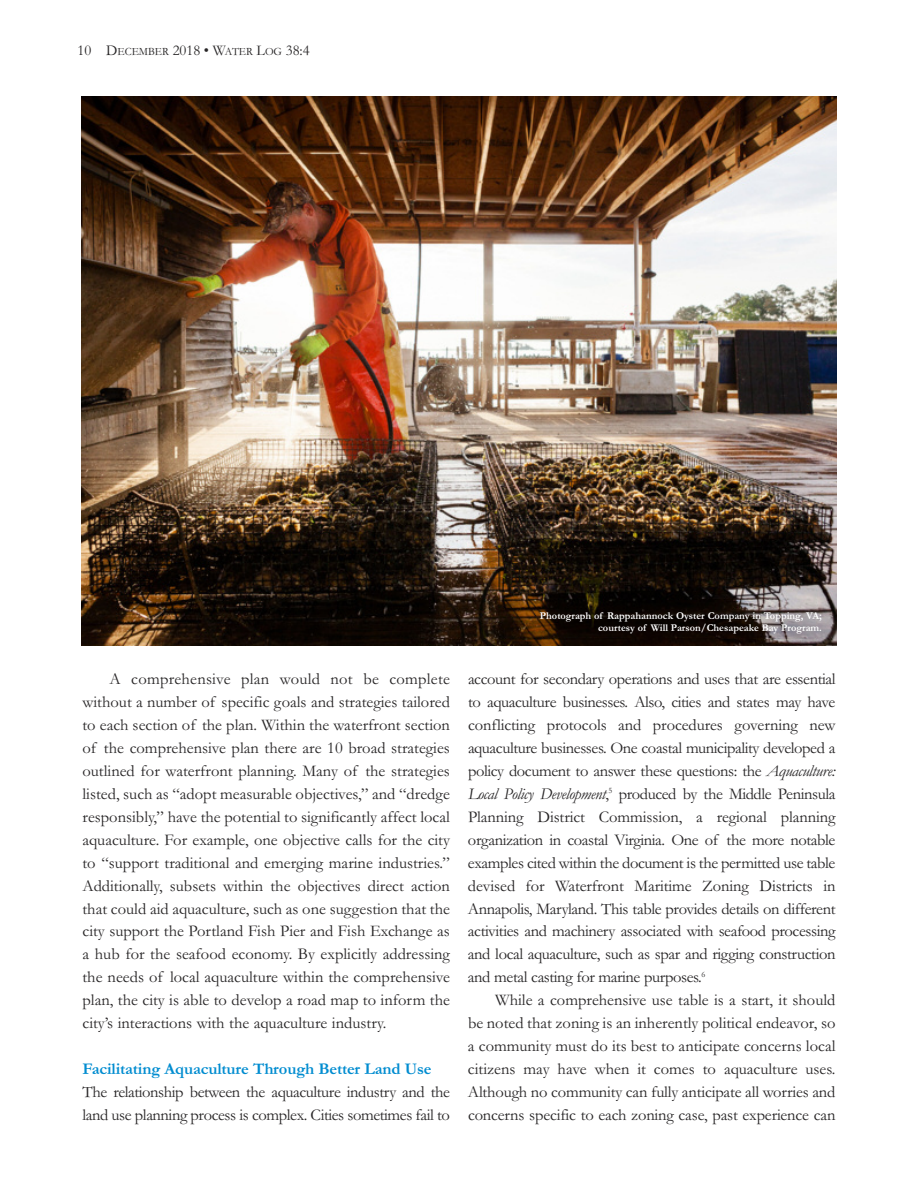
<style>
.page{position:relative;width:918px;height:1188px;background:#fff}
.page>*{position:absolute;margin:0;border:0;box-sizing:border-box;transform-origin:0 0}
.t1{font:16.5px/23px "Garamond";letter-spacing:-.025em;color:#272526;text-align:justify}
.t2{font:700 16.5px "Garamond";letter-spacing:-.01em;color:#008cd0}
.t3{font:15px "Garamond";color:#272526}
.t4{font:700 10.5px/12.6px "Garamond";color:#fff;text-align:right}
.s1{font-size:11.25px}
.s2{font-style:italic}
</style>
<div class="page">
<img style="left:81px;top:96px;width:756px;height:550px">
<img style="left:474px;top:603px;width:363px;height:43px">
<p class="t3" style="left:78px;top:41px;width:234px">10 D<span class="s1">ECEMBER</span> 2018 • W<span class="s1">ATER</span> L<span class="s1">OG</span> 38:4</p>
<p class="t1" style="left:82px;top:667px;width:369px;text-indent:27px">A comprehensive plan would not be complete without a number of specific goals and strategies tailored to each section of the plan. Within the waterfront section of the comprehensive plan there are 10 broad strategies outlined for waterfront planning. Many of the strategies listed, such as “adopt measurable objectives,” and “dredge responsibly,” have the potential to significantly affect local aquaculture. For example, one objective calls for the city to “support traditional and emerging marine industries.” Additionally, subsets within the objectives direct action that could aid aquaculture, such as one suggestion that the city support the Portland Fish Pier and Fish Exchange as a hub for the seafood economy. By explicitly addressing the needs of local aquaculture within the comprehensive plan, the city is able to develop a road map to inform the city’s interactions with the aquaculture industry.</p>
<p class="t2" style="left:82px;top:1059px;width:351px">Facilitating Aquaculture Through Better Land Use</p>
<p class="t1" style="left:82px;top:1080px;width:369px">The relationship between the aquaculture industry and the land use planning process is complex. Cities sometimes fail to</p>
<p class="t4" style="left:540px;top:609px;width:284px">Photograph of Rappahannock Oyster Company in Topping, VA; courtesy of Will Parson/Chesapeake Bay Program.</p>
<p class="t1" style="left:468px;top:667px;width:369px">account for secondary operations and uses that are essential to aquaculture businesses. Also, cities and states may have conflicting protocols and procedures governing new aquaculture businesses. One coastal municipality developed a policy document to answer these questions: the <span class="s2">Aquaculture:<br>Local Policy Development</span>,<sup>5</sup> produced by the Middle Peninsula Planning District Commission, a regional planning organization in coastal Virginia. One of the more notable examples cited within the document is the permitted use table devised for Waterfront Maritime Zoning Districts in Annapolis, Maryland. This table provides details on different activities and machinery associated with seafood processing and local aquaculture, such as spar and rigging construction and metal casting for marine purposes.<sup>6</sup></p>
<p class="t1" style="left:468px;top:988px;width:369px;text-indent:27px">While a comprehensive use table is a start, it should be noted that zoning is an inherently political endeavor, so a community must do its best to anticipate concerns local citizens may have when it comes to aquaculture uses.<br>Although no community can fully anticipate all worries and concerns specific to each zoning case, past experience can</p>
</div>
